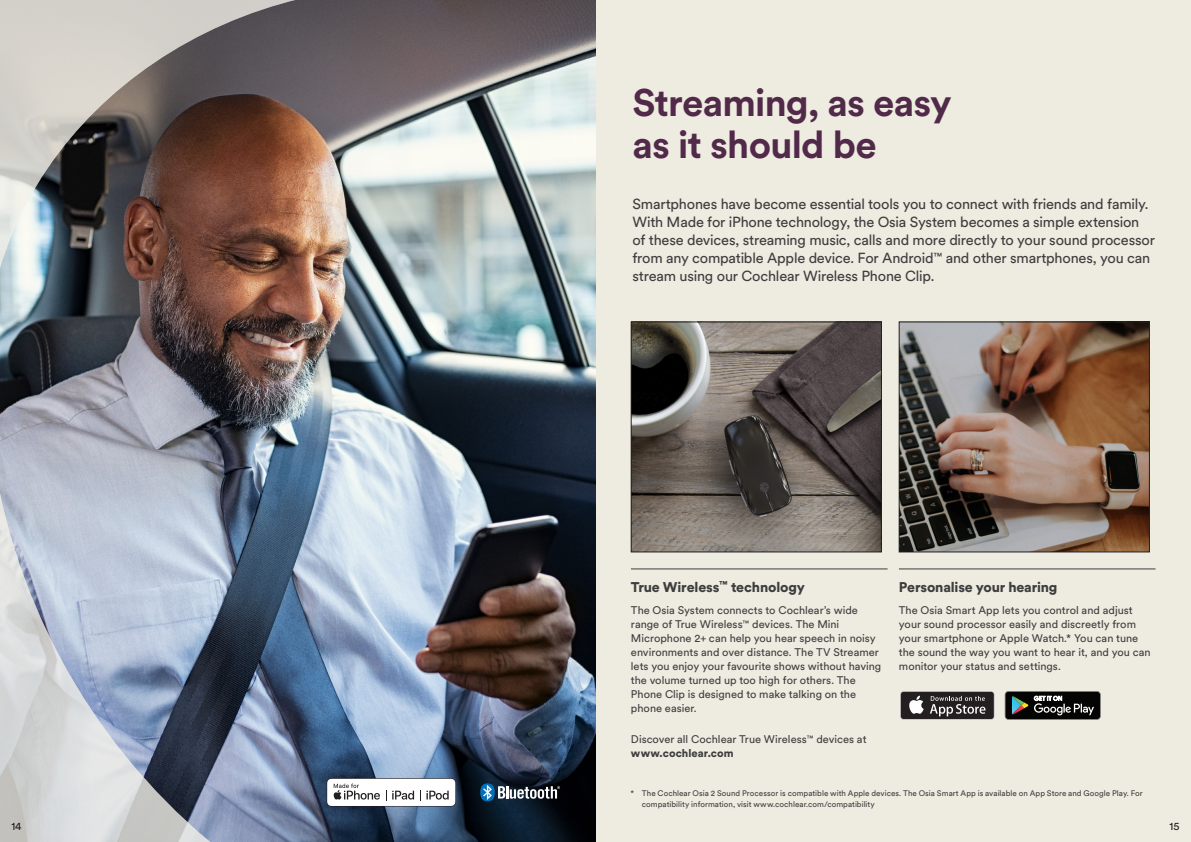
<style>
.page{position:relative;width:1191px;height:842px;background:#fff}
.page>*{position:absolute;margin:0;border:0;box-sizing:border-box;transform-origin:0 0}
.Heading_02_-_Purple{font:700 38px/42px "Circular XX";letter-spacing:-.02em;color:#512a4a}
.Intro_-_90K{font:14.5px/18px "Circular XX";letter-spacing:-.015em;color:#3e3e3f}
.Subheading_03_-_Line{font:900 14px "Circular XX";letter-spacing:-.01em;color:#3e3e3f}
.Body_-_90K{font:11px/14px "Circular XX";color:#3e3e3f}
.Page_numbers_-_Left{font:11px "Circular XX";color:#231f20}
.Page_number_-_Right{font:11px "Circular XX";color:#231f20}
.t1{font:8px/11px "Circular XX";letter-spacing:.005em;color:#3e3e3f}
.s1{font-weight:900}
</style>
<div class="page">
<div style="left:595px;top:0;width:596px;height:842px;background:#eeebe0"></div>
<img style="left:406px;top:0;width:189px;height:366px">
<img style="left:0;top:366px;width:595px;height:476px">
<img style="left:0;top:0;width:406px;height:366px">
<hr style="left:631px;top:569px;width:256px;height:1px;background:#3e3e3f">
<hr style="left:899px;top:569px;width:256px;height:1px;background:#3e3e3f">
<img style="left:901px;top:324px;width:246px;height:226px">
<div style="left:899px;top:322px;width:250px;height:230px;border:1px solid #231f20"></div>
<img style="left:633px;top:324px;width:246px;height:226px">
<div style="left:631px;top:322px;width:250px;height:230px;border:1px solid #231f20"></div>
<svg style="left:900px;top:691px;width:94px;height:29px"></svg>
<div style="left:901px;top:692px;width:92px;height:27px;background:#231f20;border-radius:3px"></div>
<svg style="left:909px;top:696px;width:14px;height:18px"></svg>
<svg style="left:930px;top:696px;width:55px;height:20px"></svg>
<svg style="left:1005px;top:691px;width:95px;height:29px;background:#313532"></svg>
<p class="Heading_02_-_Purple" style="left:632px;top:80px;width:321px">Streaming, as easy as it should be</p>
<p class="Intro_-_90K" style="left:632px;top:195px;width:524px">Smartphones have become essential tools you to connect with friends and family.<br>With Made for iPhone technology, the Osia System becomes a simple extension of these devices, streaming music, calls and more directly to your sound processor from any compatible Apple device. For Android<sup>™</sup> and other smartphones, you can stream using our Cochlear Wireless Phone Clip.</p>
<p class="Subheading_03_-_Line" style="left:631px;top:577px;width:175px">True Wireless<sup>™</sup> technology</p>
<p class="Body_-_90K" style="left:631px;top:603px;width:252px">The Osia System connects to Cochlear’s wide range of True Wireless<sup>™</sup> devices. The Mini Microphone 2+ can help you hear speech in noisy environments and over distance. The TV Streamer lets you enjoy your favourite shows without having the volume turned up too high for others. The Phone Clip is designed to make talking on the phone easier.</p>
<p class="Body_-_90K" style="left:631px;top:732px;width:237px">Discover all Cochlear True Wireless<sup>™</sup> devices at <span class="s1">www.cochlear.com</span></p>
<p class="Subheading_03_-_Line" style="left:899px;top:577px;width:160px">Personalise your hearing</p>
<p class="Body_-_90K" style="left:899px;top:603px;width:253px">The Osia Smart App lets you control and adjust your sound processor easily and discreetly from your smartphone or Apple Watch.* You can tune the sound the way you want to hear it, and you can monitor your status and settings.</p>
<p class="t1" style="left:642px;top:787px;width:502px;text-indent:-11px">* The Cochlear Osia 2 Sound Processor is compatible with Apple devices. The Osia Smart App is available on App Store and Google Play. For compatibility information, visit www.cochlear.com/compatibility</p>
<p class="Page_numbers_-_Left" style="left:11px;top:819px;width:12px">14</p>
<p class="Page_number_-_Right" style="left:1169px;top:819px;width:12px">15</p>
</div>
